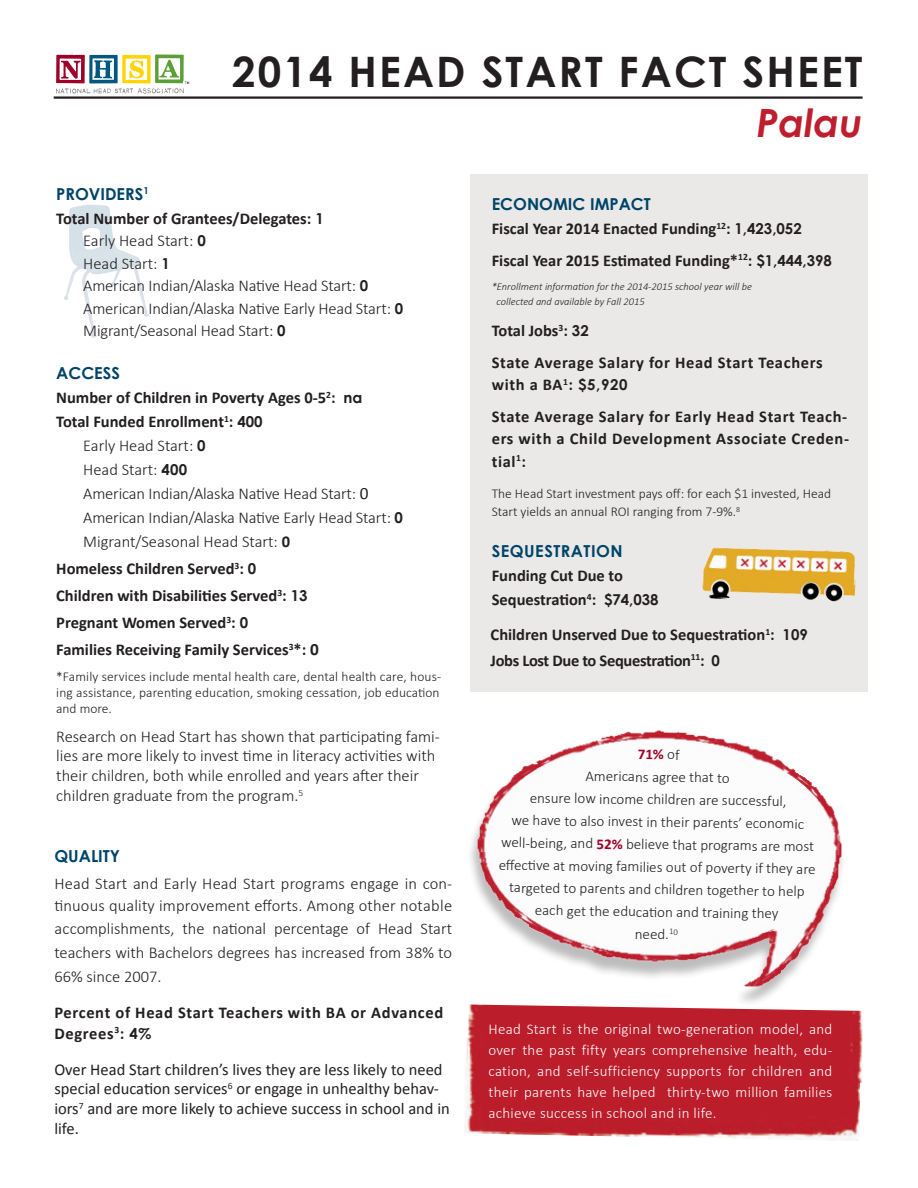
<style>
.page{position:relative;width:918px;height:1188px;background:#fff}
.page>*{position:absolute;margin:0;border:0;box-sizing:border-box;transform-origin:0 0}
.t1{font:700 42px "Century Gothic";letter-spacing:.05em;color:#231f20}
.t2{font:italic 700 39px "Century Gothic";color:#be1e2d}
.t3{font:300 16.5px/22.5px "Calibri";color:#231f20}
.t4{font:700 16.5px/27px "Calibri";color:#231f20}
.t5{font:700 16.5px/31.5px "Calibri";letter-spacing:.04em;color:#231f20}
.t6{font:16.5px/19.8px "Calibri";color:#231f20}
.t7{font:700 16.5px "Century Gothic";color:#004469}
.t8{font:300 15px/22.5px "Calibri";color:#231f20;text-align:center}
.t9{font:300 15px/21px "Calibri";letter-spacing:.02em;color:#fff;text-align:justify}
.t10{font:300 13.5px/16.2px "Calibri";color:#231f20}
.t11{font:italic 300 10.5px/15px "Calibri";color:#231f20}
.s1{font-weight:700}
.s2{font-family:"Century Gothic";font-weight:700;font-size:15px}
.s3{font-family:"Century Gothic";font-size:15px}
.s4{font-weight:400;font-size:17.25px}
.s5{font-size:17.25px}
.s6{font-weight:700;color:#9e022a}
</style>
<div class="page">
<img style="left:470px;top:730px;width:373px;height:271px">
<img style="left:464px;top:1051px;width:397px;height:90px">
<div style="left:467px;top:1005px;width:396px;height:78px;background:#bc1d2b"></div>
<hr style="left:54px;top:96px;width:809px;height:3px;background:#231f20">
<img style="left:64px;top:205px;width:85px;height:132px">
<div style="left:470px;top:175px;width:398px;height:517px;background:#e7e5e3"></div>
<img style="left:702px;top:547px;width:154px;height:55px">
<img style="left:56px;top:88px;width:128px;height:6px">
<svg style="left:56px;top:55px;width:133px;height:29px"></svg>
<h1 class="t1" style="left:232px;top:39px;width:632px">2014 HEAD START FACT SHEET</h1>
<p class="t7" style="left:56px;top:181px;width:94px">PROVIDERS<sup>1</sup></p>
<p class="t3" style="left:83px;top:207px;width:321px;text-indent:-27px"><span class="s1">Total Number of Grantees/Delegates:</span> <span class="s2">1<br></span>Early Head Start: <span class="s2">0<br></span>Head Start: <span class="s2">1<br></span>American Indian/Alaska Native Head Start: <span class="s2">0<br></span>American Indian/Alaska Native Early Head Start: <span class="s2">0<br></span>Migrant/Seasonal Head Start: <span class="s2">0</span></p>
<p class="t7" style="left:56px;top:361px;width:65px">ACCESS</p>
<p class="t4" style="left:56px;top:384px;width:308px">Number of Children in Poverty Ages 0-5<sup>2</sup>: <span class="s3">NA</span></p>
<p class="t4" style="left:56px;top:408px;width:208px">Total Funded Enrollment<sup>1</sup>: <span class="s3">400</span></p>
<p class="t3" style="left:83px;top:434px;width:124px">Early Head Start: <span class="s2">0</span></p>
<p class="t3" style="left:83px;top:458px;width:105px">Head Start: <span class="s2">400</span></p>
<p class="t3" style="left:83px;top:482px;width:287px">American Indian/Alaska Native Head Start: <span class="s4">0</span></p>
<p class="t3" style="left:83px;top:506px;width:321px">American Indian/Alaska Native Early Head Start: <span class="s2">0</span></p>
<p class="t3" style="left:83px;top:530px;width:208px">Migrant/Seasonal Head Start: <span class="s1">0</span></p>
<p class="t4" style="left:56px;top:555px;width:264px">Homeless Children Served<sup>3</sup>: <span class="s3">0<br></span>Children with Disabilities Served<sup>3</sup>: <span class="s3">13<br></span>Pregnant Women Served<sup>3</sup>: <span class="s3">0<br></span>Families Receiving Family Services<sup>3</sup>*: <span class="s5">0</span></p>
<p class="t10" style="left:56px;top:668px;width:386px">*Family services include mental health care, dental health care, hous&shy;ing assistance, parenting education, smoking cessation, job education and more.</p>
<p class="t3" style="left:56px;top:726px;width:385px;line-height:19.8px">Research on Head Start has shown that participating fami&shy;lies are more likely to invest time in literacy activities with their children, both while enrolled and years after their children graduate from the program.<sup>5</sup></p>
<p class="t7" style="left:54px;top:843px;width:67px">QUALITY</p>
<p class="t3" style="left:54px;top:872px;width:399px;text-align:justify">Head Start and Early Head Start programs engage in con&shy;tinuous quality improvement efforts. Among other notable accomplishments, the national percentage of Head Start</p>
<p class="t3" style="left:54px;top:940px;width:399px;line-height:24px">teachers with Bachelors degrees has increased from 38% to<br>66% since 2007.</p>
<p class="t5" style="left:54px;top:1002px;width:390px;line-height:20.7px">Percent of Head Start Teachers with BA or Advanced<br>Degrees<sup>3</sup>: <span class="s3">4%</span></p>
<p class="t6" style="left:54px;top:1059px;width:397px">Over Head Start children’s lives they are less likely to need special education services<sup>6</sup> or engage in unhealthy behav&shy;iors<sup>7</sup> and are more likely to achieve success in school and in life.</p>
<h2 class="t2" style="left:756px;top:94px;width:108px">Palau</h2>
<p class="t7" style="left:492px;top:192px;width:129px">ECONOMIC IMPACT</p>
<p class="t4" style="left:492px;top:213px;width:342px;line-height:31.5px">Fiscal Year 2014 Enacted Funding<sup>12</sup>: <span class="s3">1,423,052<br></span>Fiscal Year 2015 Estimated Funding*<sup>12</sup>: <span class="s3">$1,444,398</span></p>
<p class="t11" style="left:496px;top:278px;width:257px;text-indent:-5px">*Enrollment information for the 2014-2015 school year will be collected and available by Fall 2015</p>
<p class="t5" style="left:492px;top:315px;width:333px">Total Jobs<sup>3</sup>: <span class="s3">32<br></span>State Average Salary for Head Start Teachers</p>
<p class="t5" style="left:492px;top:369px;width:357px">with a BA<sup>1</sup>: <span class="s3">$5,920<br></span>State Average Salary for Early Head Start Teach-</p>
<p class="t5" style="left:492px;top:427px;width:359px;line-height:22.5px">ers with a Child Development Associate Creden&shy;tial<sup>1</sup>:</p>
<p class="t10" style="left:492px;top:484px;width:341px;line-height:18px">The Head Start investment pays off: for each $1 invested, Head<br>Start yields an annual ROI ranging from 7-9%.<sup>8</sup></p>
<p class="t7" style="left:492px;top:539px;width:54px">SEQUESTRAT</p>
<p class="t7" style="left:591px;top:539px;width:33px">ION</p>
<p class="t4" style="left:492px;top:564px;width:168px;line-height:24px">Funding Cut Due to<br>Sequestration<sup>4</sup>: <span class="s3">$74,038</span></p>
<p class="t4" style="left:491px;top:622px;width:319px;line-height:25.5px">Children Unserved Due to Sequestration<sup>1</sup>: <span class="s3">109<br></span>Jobs Lost Due to Sequestration<sup>11</sup>: <span class="s3">0</span></p>
<p class="t8" style="left:501px;top:740px;width:318px;rotate:1deg"><span class="s6">71%</span> of<br>Americans agree that to<br>ensure low income children are successful,<br>we have to also invest in their parents’ economic well-being, and <span class="s6">52%</span> believe that programs are most eff ecti ve at moving families out of poverty if they are targeted to parents and children together to help each get the educati on and training they<br>need.<sup>10</sup></p>
<p class="t9" style="left:488px;top:1018px;width:345px">Head Start is the original two-generation model, and over the past fifty years comprehensive health, edu&shy;cation, and self-sufficiency supports for children and their parents have helped thirty-two million families achieve success in school and in life.</p>
</div>
